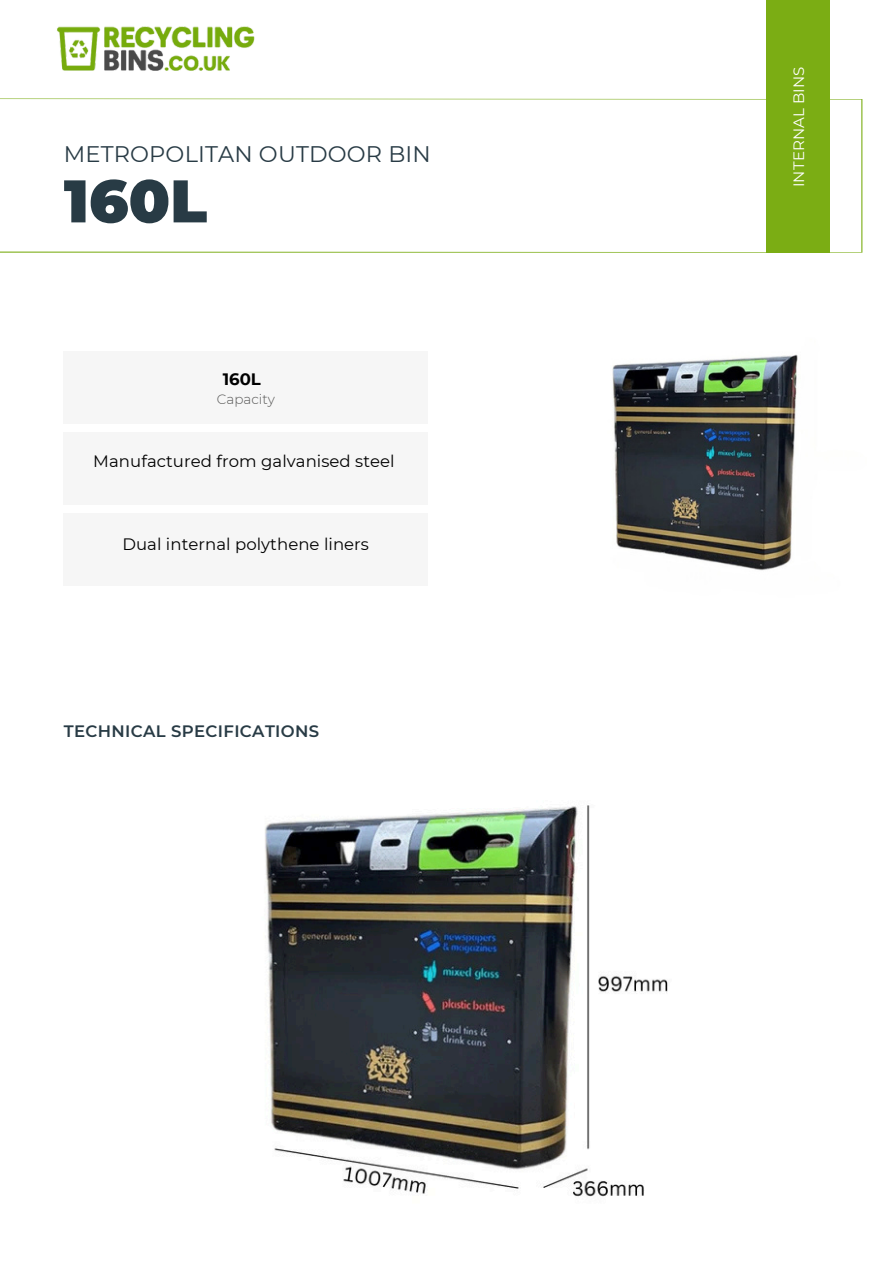
<style>
.page{position:relative;width:894px;height:1264px;background:#fff}
.page>*{position:absolute;margin:0;border:0;box-sizing:border-box;transform-origin:0 0}
.t1{font:900 60px "Montserrat";color:#283b45}
.t2{font:22.5px "Montserrat";letter-spacing:.005em;color:#283b45}
.t3{font:16.5px "Montserrat";letter-spacing:.005em;color:#000}
.t4{font:600 16.5px "Montserrat";letter-spacing:.02em;color:#283b45}
.t5{font:700 16.5px "Montserrat";color:#000}
.t6{font:15px "Montserrat";letter-spacing:.01em;color:#fff}
.t7{font:300 13.5px "Montserrat";color:#575756}
</style>
<div class="page">
<svg style="left:0;top:98px;width:862px;height:155px"></svg>
<div style="left:765px;top:0;width:64px;height:252px;background:#7bad14"></div>
<div style="left:64px;top:352px;width:363px;height:72px;background:#f6f6f6"></div>
<div style="left:64px;top:433px;width:363px;height:72px;background:#f6f6f6"></div>
<div style="left:64px;top:514px;width:363px;height:72px;background:#f6f6f6"></div>
<img style="left:57px;top:26px;width:198px;height:45px">
<img style="left:612px;top:354px;width:186px;height:217px">
<img style="left:265px;top:805px;width:403px;height:392px">
<h1 class="t2" style="left:64px;top:140px;width:368px">METROPOLITAN OUTDOOR BIN</h1>
<h3 class="t1" style="left:64px;top:164px;width:145px">160L</h3>
<h5 class="t5" style="left:223px;top:369px;width:40px">160L</h5>
<p class="t7" style="left:217px;top:391px;width:60px">Capacity</p>
<p class="t3" style="left:93px;top:451px;width:303px">Manufactured from galvanised steel</p>
<h3 class="t3" style="left:122px;top:534px;width:248px">Dual internal polythene liners</h3>
<h5 class="t4" style="left:64px;top:721px;width:257px">TECHNICAL SPECIFICATIONS</h5>
<p class="t6" style="left:789px;top:187px;width:122px;rotate:-90deg">INTERNAL BINS</p>
</div>
